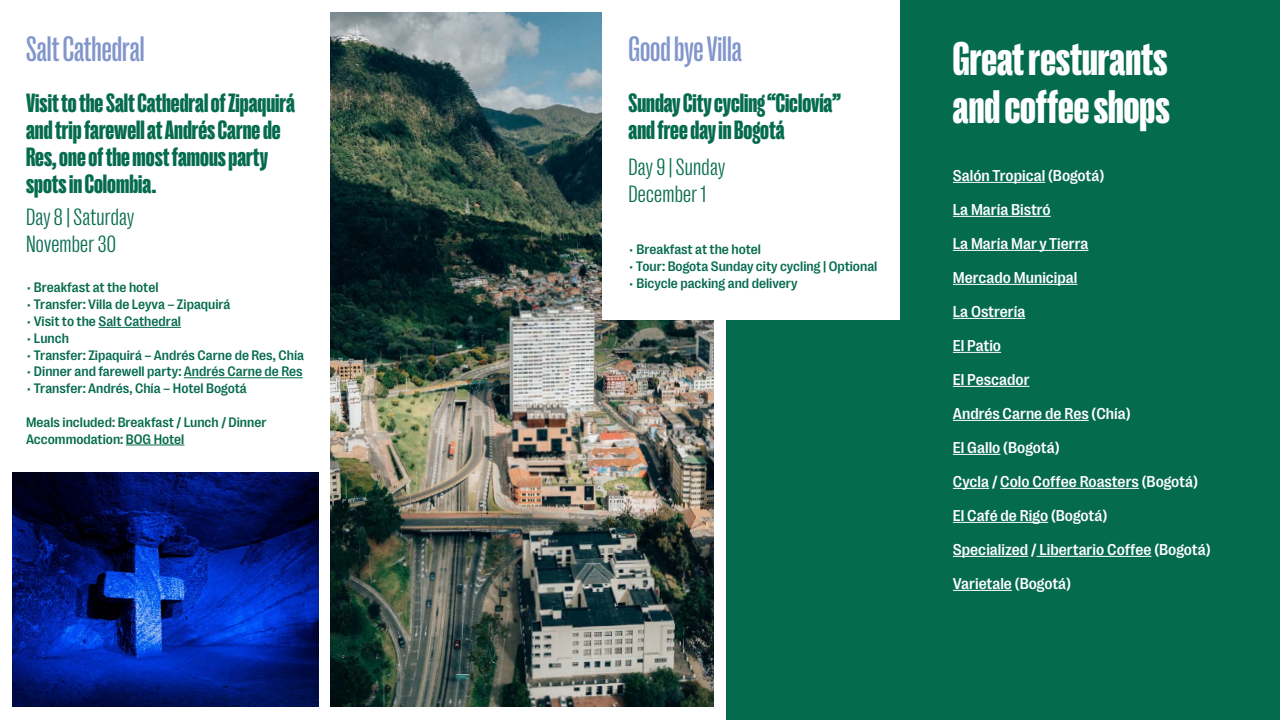
<style>
.page{position:relative;width:1280px;height:720px;background:#fff}
.page>*{position:absolute;margin:0;border:0;box-sizing:border-box;transform-origin:0 0}
.t1{font:900 48px/48px "Right Grotesk Tight";color:#fff}
.t2{font:500 36px "Right Grotesk Tight";color:#8296cc}
.t3{font:900 27px/27px "Right Grotesk Tight";color:#056b4d}
.t4{font:300 condensed 24px/27px "Right Grotesk";letter-spacing:.01em;color:#056b4d}
.t5{font:500 16px/34px "Right Grotesk";color:#fff}
.t6{font:500 14px/16.8px "Right Grotesk";color:#056b4d}
</style>
<div class="page">
<div style="left:726px;top:0;width:554px;height:720px;background:#056b4d"></div>
<hr style="left:98px;top:327px;width:83px;height:1px;background:#056b4d">
<hr style="left:184px;top:377px;width:119px;height:1px;background:#056b4d">
<hr style="left:126px;top:445px;width:58px;height:1px;background:#056b4d">
<hr style="left:953px;top:182px;width:92px;height:1px;background:#fff">
<hr style="left:953px;top:216px;width:98px;height:1px;background:#fff">
<hr style="left:953px;top:250px;width:135px;height:1px;background:#fff">
<hr style="left:953px;top:284px;width:124px;height:1px;background:#fff">
<hr style="left:953px;top:318px;width:72px;height:1px;background:#fff">
<hr style="left:953px;top:352px;width:48px;height:1px;background:#fff">
<hr style="left:953px;top:386px;width:76px;height:1px;background:#fff">
<hr style="left:953px;top:420px;width:136px;height:1px;background:#fff">
<hr style="left:953px;top:454px;width:47px;height:1px;background:#fff">
<hr style="left:953px;top:488px;width:36px;height:1px;background:#fff">
<hr style="left:1000px;top:488px;width:139px;height:1px;background:#fff">
<hr style="left:953px;top:522px;width:95px;height:1px;background:#fff">
<hr style="left:953px;top:556px;width:75px;height:1px;background:#fff">
<hr style="left:1037px;top:556px;width:114px;height:1px;background:#fff">
<hr style="left:953px;top:590px;width:59px;height:1px;background:#fff">
<img style="left:12px;top:472px;width:307px;height:235px">
<img style="left:330px;top:12px;width:384px;height:695px">
<div style="left:602px;top:0;width:298px;height:320px;background:#fff"></div>
<h2 class="t2" style="left:26px;top:30px;width:120px">Salt Cathedral</h2>
<h3 class="t3" style="left:26px;top:89px;width:270px">Visit to the Salt Cathedral of Zipaquirá and trip farewell at Andrés Carne de<br>Res, one of the most famous party spots in Colombia.</h3>
<h3 class="t4" style="left:26px;top:203px;width:110px">Day 8 | Saturday<br>November 30</h3>
<p class="t6" style="left:26px;top:279px;width:134px">• Breakfast at the hotel</p>
<p class="t6" style="left:26px;top:296px;width:206px">• Transfer: Villa de Leyva – Zipaquirá</p>
<p class="t6" style="left:26px;top:313px;width:157px">• Visit to the Salt Cathedral</p>
<p class="t6" style="left:26px;top:330px;width:45px">• Lunch</p>
<p class="t6" style="left:26px;top:346px;width:280px">• Transfer: Zipaquirá – Andrés Carne de Res, Chía</p>
<p class="t6" style="left:26px;top:363px;width:278px">• Dinner and farewell party: Andrés Carne de Res</p>
<p class="t6" style="left:26px;top:380px;width:222px">• Transfer: Andrés, Chía – Hotel Bogotá</p>
<p class="t6" style="left:26px;top:414px;width:242px">Meals included: Breakfast / Lunch / Dinner<br>Accommodation: BOG Hotel</p>
<h2 class="t2" style="left:628px;top:30px;width:115px">Good bye Villa</h2>
<h3 class="t3" style="left:628px;top:89px;width:214px">Sunday City cycling “Ciclovía” and free day in Bogotá</h3>
<h3 class="t4" style="left:628px;top:153px;width:98px">Day 9 | Sunday<br>December 1</h3>
<p class="t6" style="left:628px;top:241px;width:134px">• Breakfast at the hotel</p>
<p class="t6" style="left:628px;top:258px;width:251px">• Tour: Bogota Sunday city cycling | Optional</p>
<p class="t6" style="left:628px;top:275px;width:171px">• Bicycle packing and delivery</p>
<h1 class="t1" style="left:953px;top:35px;width:218px">Great resturants and coffee shops</h1>
<p class="t5" style="left:953px;top:158px;width:259px">Salón Tropical (Bogotá)<br>La María Bistró<br>La María Mar y Tierra<br>Mercado Municipal<br>La Ostrería<br>El Patio<br>El Pescador<br>Andrés Carne de Res (Chía)<br>El Gallo (Bogotá)<br>Cycla / Colo Coffee Roasters (Bogotá)<br>El Café de Rigo (Bogotá)<br>Specialized / Libertario Coffee (Bogotá)<br>Varietale (Bogotá)</p>
</div>
